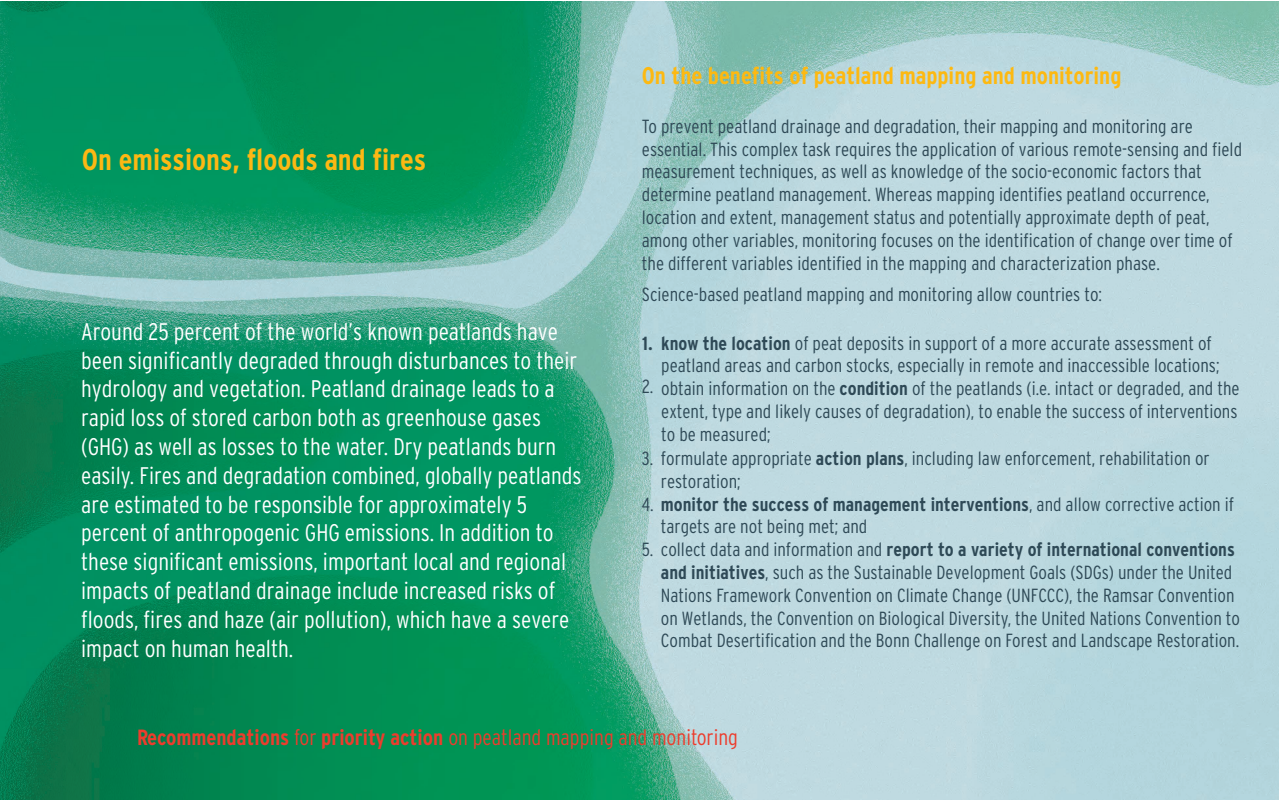
<style>
.page{position:relative;width:1280px;height:800px;background:#fff}
.page>*{position:absolute;margin:0;border:0;box-sizing:border-box;transform-origin:0 0}
.t1{font:700 30px "Interstate Condensed";color:#fcb814}
.t2{font:300 24px/28.8px "Interstate Condensed";color:#fff}
.t3{font:700 24px "Interstate Condensed";color:#fdb911}
.t4{font:300 22px "Interstate Condensed";color:#ec3d2d}
.t5{font:300 19px/22.8px "Interstate Condensed";color:#2e4956}
.s1{font-weight:700}
</style>
<div class="page">
<img style="left:0;top:1px;width:1279px;height:799px">
<p class="t1" style="left:82px;top:143px;width:346px">On emissions, floods and fires</p>
<p class="t2" style="left:81px;top:317px;width:502px">Around 25 percent of the world’s known peatlands have been significantly degraded through disturbances to their hydrology and vegetation. Peatland drainage leads to a rapid loss of stored carbon both as greenhouse gases (GHG) as well as losses to the water. Dry peatlands burn easily. Fires and degradation combined, globally peatlands are estimated to be responsible for approximately 5 percent of anthropogenic GHG emissions. In addition to these significant emissions, important local and regional impacts of peatland drainage include increased risks of floods, fires and haze (air pollution), which have a severe impact on human health.</p>
<p class="t3" style="left:642px;top:62px;width:481px">On the benefits of peatland mapping and monitoring</p>
<p class="t5" style="left:642px;top:115px;width:602px">To prevent peatland drainage and degradation, their mapping and monitoring are essential. This complex task requires the application of various remote-sensing and field measurement techniques, as well as knowledge of the socio-economic factors that determine peatland management. Whereas mapping identifies peatland occurrence, location and extent, management status and potentially approximate depth of peat, among other variables, monitoring focuses on the identification of change over time of the different variables identified in the mapping and characterization phase.</p>
<p class="t5" style="left:642px;top:283px;width:462px">Science-based peatland mapping and monitoring allow countries to:</p>
<p class="t5" style="left:642px;top:331px;width:571px"><span class="s1">1. know the location</span> of peat deposits in support of a more accurate assessment of</p>
<p class="t5" style="left:642px;top:375px;width:13px">2.</p>
<p class="t5" style="left:661px;top:354px;width:580px">peatland areas and carbon stocks, especially in remote and inaccessible locations; obtain information on the <span class="s1">condition</span> of the peatlands (i.e. intact or degraded, and the extent, type and likely causes of degradation), to enable the success of interventions to be measured;</p>
<p class="t5" style="left:661px;top:447px;width:550px;text-indent:-19px">3. formulate appropriate <span class="s1">action plans</span>, including law enforcement, rehabilitation or restoration;</p>
<p class="t5" style="left:661px;top:493px;width:575px;text-indent:-19px">4. <span class="s1">monitor the success of management interventions</span>, and allow corrective action if targets are not being met; and</p>
<p class="t5" style="left:661px;top:538px;width:581px;text-indent:-19px">5. collect data and information and <span class="s1">report to a variety of international conventions and initiatives</span>, such as the Sustainable Development Goals (SDGs) under the United Nations Framework Convention on Climate Change (UNFCCC), the Ramsar Convention on Wetlands, the Convention on Biological Diversity, the United Nations Convention to Combat Desertification and the Bonn Challenge on Forest and Landscape Restoration.</p>
<p class="t4" style="left:137px;top:725px;width:602px"><span class="s1">Recommendations</span> for <span class="s1">priority action</span> on peatland mapping and monitoring</p>
</div>
